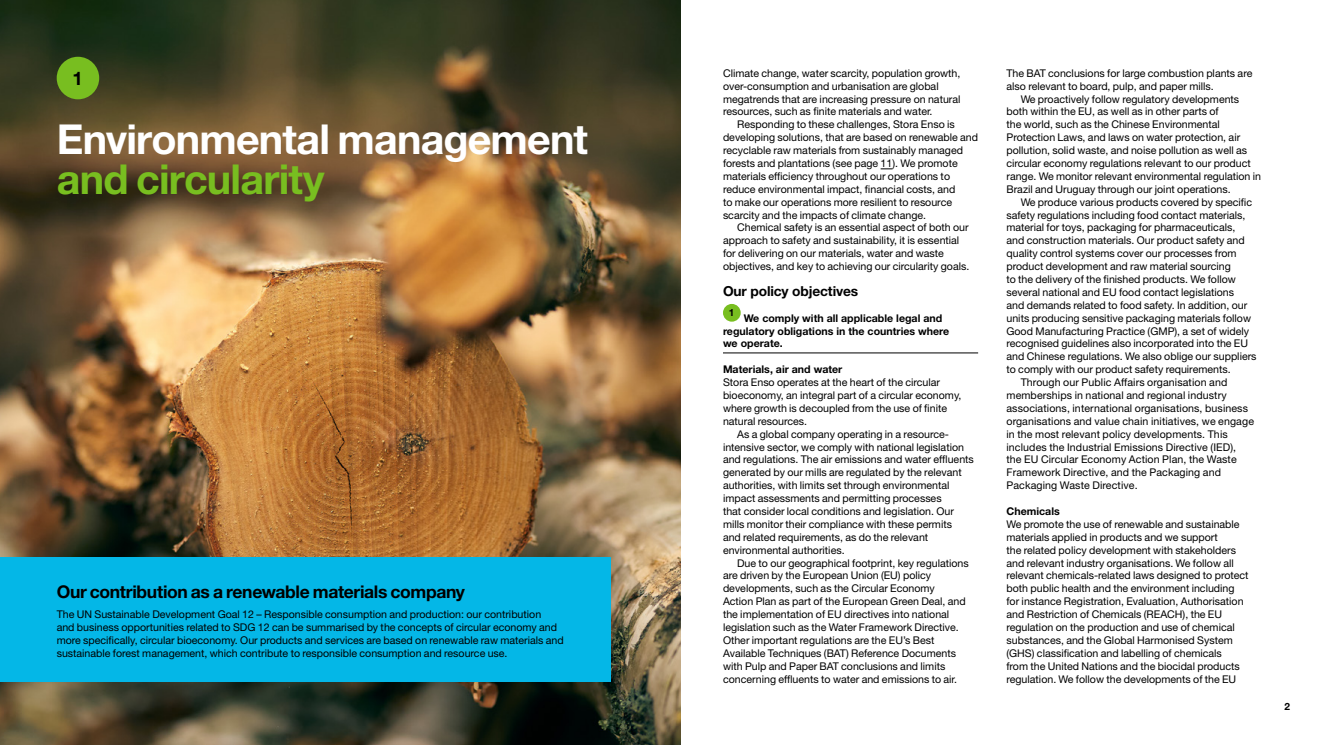
<style>
.page{position:relative;width:1323px;height:745px;background:#fff}
.page>*{position:absolute;margin:0;border:0;box-sizing:border-box;transform-origin:0 0}
.t1{font:700 41.25px/40px "Helvetica Neue LT Std";letter-spacing:-.02em;color:#fff}
.t2{font:700 18.75px "Helvetica Neue LT Std";color:#000}
.t3{font:700 17.5px "Helvetica Neue LT Std";letter-spacing:-.02em;color:#000}
.t4{font:700 13.75px "Helvetica Neue LT Std";letter-spacing:-.01em;color:#000}
.body_indent{font:10.62px/12.9px "Helvetica Neue LT Std";color:#000}
.body{font:10.62px/12.9px "Helvetica Neue LT Std";color:#000}
.H7_tier{font:700 10.62px/12.9px "Helvetica Neue LT Std";color:#000}
.H7{font:700 10.62px "Helvetica Neue LT Std";color:#000}
.t5{font:700 10px "Helvetica Neue LT Std";color:#000}
.s1{color:#78be20}
</style>
<div class="page">
<img style="left:0;top:0;width:680px;height:744px">
<hr style="left:723px;top:352px;width:255px;height:1px;background:#000">
<div style="left:723px;top:304px;width:18px;height:17px;background:#78be20;border-radius:50%"></div>
<div style="left:57px;top:57px;width:42px;height:42px;background:#78be20;border-radius:50%"></div>
<div style="left:0;top:556px;width:610px;height:125px;background:#04b7e7"></div>
<p class="t2" style="left:72px;top:66px;width:12px">1</p>
<h2 class="t1" style="left:57px;top:119px;width:533px">Environmental management <span class="s1">and circularity</span></h2>
<h4 class="t3" style="left:57px;top:580px;width:410px">Our contribution as a renewable materials company</h4>
<p class="body" style="left:57px;top:607px;width:509px">The UN Sustainable Development Goal 12 – Responsible consumption and production: our contribution<br>and business opportunities related to SDG 12 can be summarised by the concepts of circular economy and more specifically, circular bioeconomy. Our products and services are based on renewable raw materials and sustainable forest management, which contribute to responsible consumption and resource use.</p>
<p class="body" style="left:723px;top:66px;width:239px">Climate change, water scarcity, population growth, over-consumption and urbanisation are global megatrends that are increasing pressure on natural resources, such as finite materials and water.</p>
<p class="body_indent" style="left:723px;top:118px;width:257px;text-indent:14px">Responding to these challenges, Stora Enso is developing solutions, that are based on renewable and recyclable raw materials from sustainably managed forests and plantations (see page 11). We promote materials efficiency throughout our operations to reduce environmental impact, financial costs, and<br>to make our operations more resilient to resource scarcity and the impacts of climate change.</p>
<p class="body_indent" style="left:723px;top:221px;width:248px;text-indent:14px">Chemical safety is an essential aspect of both our approach to safety and sustainability, it is essential for delivering on our materials, water and waste objectives, and key to achieving our circularity goals.</p>
<h5 class="t4" style="left:723px;top:282px;width:137px">Our policy objectives</h5>
<p class="t5" style="left:729px;top:306px;width:7px">1</p>
<p class="H7_tier" style="left:723px;top:311px;width:228px;text-indent:21px">We comply with all applicable legal and regulatory obligations in the countries where we operate.</p>
<p class="H7" style="left:723px;top:362px;width:121px">Materials, air and water</p>
<p class="body" style="left:723px;top:375px;width:240px">Stora Enso operates at the heart of the circular bioeconomy, an integral part of a circular economy, where growth is decoupled from the use of finite natural resources.</p>
<p class="body_indent" style="left:723px;top:427px;width:252px;text-indent:14px">As a global company operating in a resource&shy;intensive sector, we comply with national legislation and regulations. The air emissions and water effluents generated by our mills are regulated by the relevant authorities, with limits set through environmental impact assessments and permitting processes<br>that consider local conditions and legislation. Our mills monitor their compliance with these permits<br>and related requirements, as do the relevant environmental authorities.</p>
<p class="body_indent" style="left:723px;top:556px;width:247px;text-indent:14px">Due to our geographical footprint, key regulations are driven by the European Union (EU) policy developments, such as the Circular Economy<br>Action Plan as part of the European Green Deal, and the implementation of EU directives into national legislation such as the Water Framework Directive.<br>Other important regulations are the EU’s Best Available Techniques (BAT) Reference Documents with Pulp and Paper BAT conclusions and limits concerning effluents to water and emissions to air.</p>
<p class="body_indent" style="left:1006px;top:66px;width:247px">The BAT conclusions for large combustion plants are also relevant to board, pulp, and paper mills.</p>
<p class="body_indent" style="left:1006px;top:92px;width:256px;text-indent:14px">We proactively follow regulatory developments both within the EU, as well as in other parts of<br>the world, such as the Chinese Environmental Protection Laws, and laws on water protection, air pollution, solid waste, and noise pollution as well as circular economy regulations relevant to our product range. We monitor relevant environmental regulation in Brazil and Uruguay through our joint operations.</p>
<p class="body_indent" style="left:1006px;top:195px;width:252px;text-indent:14px">We produce various products covered by specific safety regulations including food contact materials, material for toys, packaging for pharmaceuticals,<br>and construction materials. Our product safety and quality control systems cover our processes from product development and raw material sourcing<br>to the delivery of the finished products. We follow several national and EU food contact legislations<br>and demands related to food safety. In addition, our units producing sensitive packaging materials follow Good Manufacturing Practice (GMP), a set of widely recognised guidelines also incorporated into the EU and Chinese regulations. We also oblige our suppliers to comply with our product safety requirements.</p>
<p class="body_indent" style="left:1006px;top:375px;width:249px;text-indent:14px">Through our Public Affairs organisation and memberships in national and regional industry associations, international organisations, business organisations and value chain initiatives, we engage in the most relevant policy developments. This includes the Industrial Emissions Directive (IED), the EU Circular Economy Action Plan, the Waste Framework Directive, and the Packaging and Packaging Waste Directive.</p>
<p class="H7" style="left:1006px;top:504px;width:55px">Chemicals</p>
<p class="body" style="left:1006px;top:517px;width:244px">We promote the use of renewable and sustainable materials applied in products and we support<br>the related policy development with stakeholders and relevant industry organisations. We follow all relevant chemicals-related laws designed to protect both public health and the environment including for instance Registration, Evaluation, Authorisation and Restriction of Chemicals (REACH), the EU regulation on the production and use of chemical substances, and the Global Harmonised System (GHS) classification and labelling of chemicals<br>from the United Nations and the biocidal products regulation. We follow the developments of the EU</p>
<p class="t5" style="left:1284px;top:699px;width:7px">2</p>
</div>
